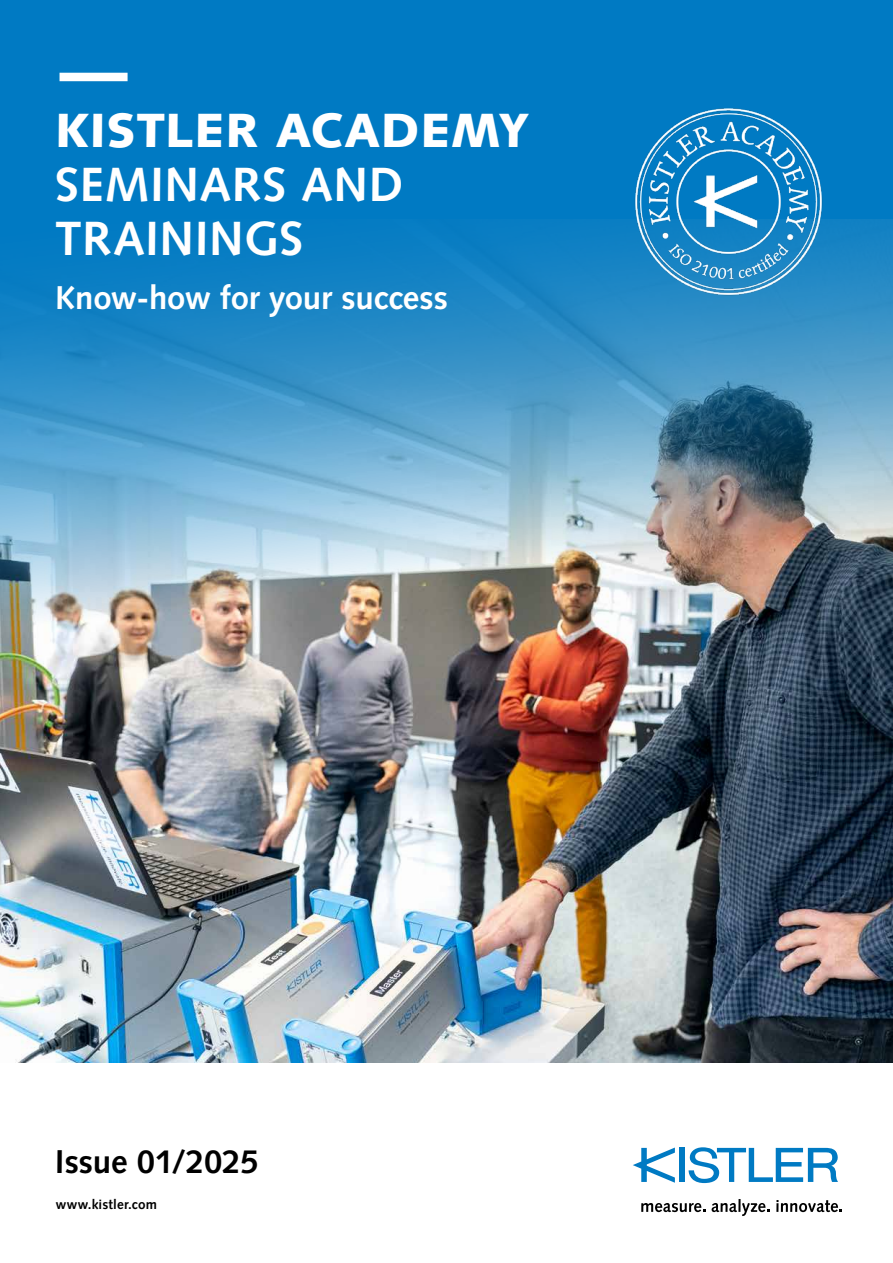
<style>
.page{position:relative;width:893px;height:1263px;background:#fff}
.page>*{position:absolute;margin:0;border:0;box-sizing:border-box;transform-origin:0 0}
.t1{font:700 48px/54px "Syntax LT Std";letter-spacing:.015em;color:#fff}
.t2{font:900 48px "Syntax LT Std";letter-spacing:.015em;color:#fff}
.t3{font:700 33px "Syntax LT Std";letter-spacing:-.005em;color:#fff}
.t4{font:700 33px "Syntax LT Std";letter-spacing:-.005em;color:#000}
.t5{font:700 13.5px "Syntax LT Std";letter-spacing:.015em;color:#000}
</style>
<div class="page">
<div style="left:679px;top:1148px;width:6px;height:34px;background:#007ac3"></div>
<svg style="left:689px;top:1147px;width:149px;height:36px"></svg>
<svg style="left:633px;top:1147px;width:42px;height:36px"></svg>
<svg style="left:641px;top:1203px;width:64px;height:9px"></svg>
<svg style="left:712px;top:1199px;width:57px;height:17px"></svg>
<svg style="left:776px;top:1200px;width:66px;height:12px"></svg>
<div style="left:0;top:0;width:893px;height:1062px;background:#007ac3"></div>
<img style="left:0;top:219px;width:893px;height:843px">
<img style="left:630px;top:108px;width:197px;height:192px">
<div style="left:60px;top:73px;width:68px;height:8px;background:#fff"></div>
<h1 class="t2" style="left:55px;top:102px;width:474px">KISTLER ACADEMY</h1>
<h1 class="t1" style="left:55px;top:158px;width:350px">SEMINARS AND<br>TRAININGS</h1>
<p class="t3" style="left:55px;top:279px;width:394px">Know-how for your success</p>
<p class="t4" style="left:55px;top:1143px;width:205px">Issue 01/2025</p>
<p class="t5" style="left:56px;top:1197px;width:103px">www.kistler.com</p>
</div>
